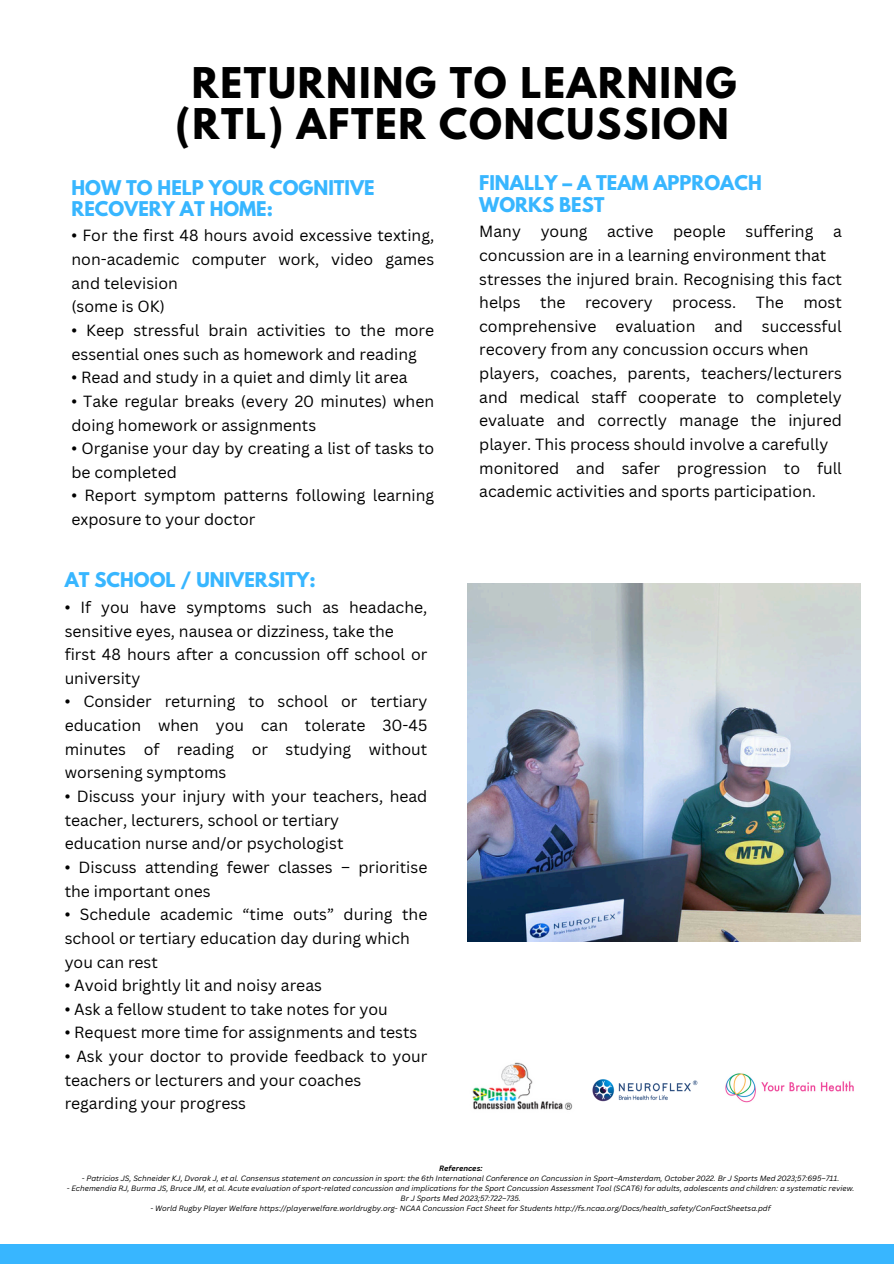
<style>
.page{position:relative;width:894px;height:1264px;background:#fff}
.page>*{position:absolute;margin:0;border:0;box-sizing:border-box;transform-origin:0 0}
.t1{font:700 37.5px/41.7px "League Spartan";letter-spacing:.045em;color:#000;text-align:center}
.t2{font:700 18px/21.3px "League Spartan";color:#38b6ff}
.t3{font:15.75px/23.7px "Canva Sans";color:#000}
.t4{font:italic 7.5px/10.1px "Canva Sans";color:#000;text-align:center}
.t5{font:italic 700 7.5px "Canva Sans";color:#000}
</style>
<div class="page">
<div style="left:0;top:1244px;width:893px;height:19px;background:#38b6ff"></div>
<img style="left:467px;top:583px;width:393px;height:358px">
<img style="left:472px;top:1062px;width:101px;height:48px">
<img style="left:592px;top:1079px;width:106px;height:23px">
<img style="left:725px;top:1073px;width:129px;height:30px">
<h1 class="t1" style="left:175px;top:66px;width:562px">RETURNING TO LEARNING (RTL) AFTER CONCUSSION</h1>
<h2 class="t2" style="left:71px;top:179px;width:304px">HOW TO HELP YOUR COGNITIVE<br>RECOVERY AT HOME:</h2>
<h2 class="t3" style="left:71px;top:223px;width:364px">• For the first 48 hours avoid excessive texting, non-academic computer work, video games and television<br>(some is OK)</h2>
<h2 class="t3" style="left:71px;top:318px;width:364px">• Keep stressful brain activities to the more essential ones such as homework and reading</h2>
<h2 class="t3" style="left:71px;top:365px;width:337px">• Read and study in a quiet and dimly lit area</h2>
<h2 class="t3" style="left:71px;top:389px;width:364px">• Take regular breaks (every 20 minutes) when doing homework or assignments</h2>
<h2 class="t3" style="left:71px;top:436px;width:364px">• Organise your day by creating a list of tasks to be completed</h2>
<h2 class="t3" style="left:71px;top:483px;width:364px">• Report symptom patterns following learning exposure to your doctor</h2>
<p class="t2" style="left:479px;top:175px;width:284px">FINALLY – A TEAM APPROACH<br>WORKS BEST</p>
<p class="t3" style="left:479px;top:219px;width:43px">Many</p>
<p class="t3" style="left:540px;top:219px;width:48px">young</p>
<p class="t3" style="left:607px;top:219px;width:48px">active</p>
<p class="t3" style="left:673px;top:219px;width:54px">people</p>
<p class="t3" style="left:745px;top:219px;width:69px">suffering</p>
<p class="t3" style="left:832px;top:219px;width:10px">a</p>
<p class="t3" style="left:479px;top:243px;width:364px">concussion are in a learning environment that stresses the injured brain. Recognising this fact helps the recovery process. The most comprehensive evaluation and successful recovery from any concussion occurs when players, coaches, parents, teachers/lecturers and medical staff cooperate to completely evaluate and correctly manage the injured player. This process should involve a carefully monitored and safer progression to full academic activities and sports participation.</p>
<h3 class="t2" style="left:65px;top:571px;width:252px">AT SCHOOL / UNIVERSITY:</h3>
<p class="t3" style="left:65px;top:595px;width:364px">• If you have symptoms such as headache, sensitive eyes, nausea or dizziness, take the first 48 hours after a concussion off school or university</p>
<p class="t3" style="left:65px;top:689px;width:364px;text-align:justify">• Consider returning to school or tertiary education when you can tolerate 30-45 minutes of reading or studying without worsening symptoms</p>
<p class="t3" style="left:65px;top:784px;width:364px">• Discuss your injury with your teachers, head teacher, lecturers, school or tertiary<br>education nurse and/or psychologist</p>
<p class="t3" style="left:65px;top:855px;width:364px">• Discuss attending fewer classes – prioritise the important ones</p>
<p class="t3" style="left:65px;top:902px;width:364px">• Schedule academic “time outs” during the school or tertiary education day during which you can rest</p>
<p class="t3" style="left:65px;top:973px;width:259px">• Avoid brightly lit and noisy areas</p>
<p class="t3" style="left:65px;top:996px;width:324px">• Ask a fellow student to take notes for you</p>
<p class="t3" style="left:65px;top:1020px;width:354px">• Request more time for assignments and tests</p>
<p class="t3" style="left:65px;top:1044px;width:364px">• Ask your doctor to provide feedback to your teachers or lecturers and your coaches regarding your progress</p>
<h3 class="t5" style="left:439px;top:1163px;width:45px">References:</h3>
<h3 class="t4" style="left:82px;top:1173px;width:758px">- Patricios JS, Schneider KJ, Dvorak J, et al. Consensus statement on concussion in sport: the 6th International Conference on Concussion in Sport–Amsterdam, October 2022. Br J Sports Med 2023;57:695–711.</h3>
<h2 class="t4" style="left:67px;top:1183px;width:789px">- Echemendia RJ, Burma JS, Bruce JM, et al. Acute evaluation of sport-related concussion and implications for the Sport Concussion Assessment Tool (SCAT6) for adults, adolescents and children: a systematic review.<br>Br J Sports Med 2023;57:722–735.</h2>
<p class="t4" style="left:150px;top:1203px;width:621px">- World Rugby Player Welfare https://playerwelfare.worldrugby.org- NCAA Concussion Fact Sheet for Students http://fs.ncaa.org/Docs/health_safety/ConFactSheetsa.pdf</p>
</div>
